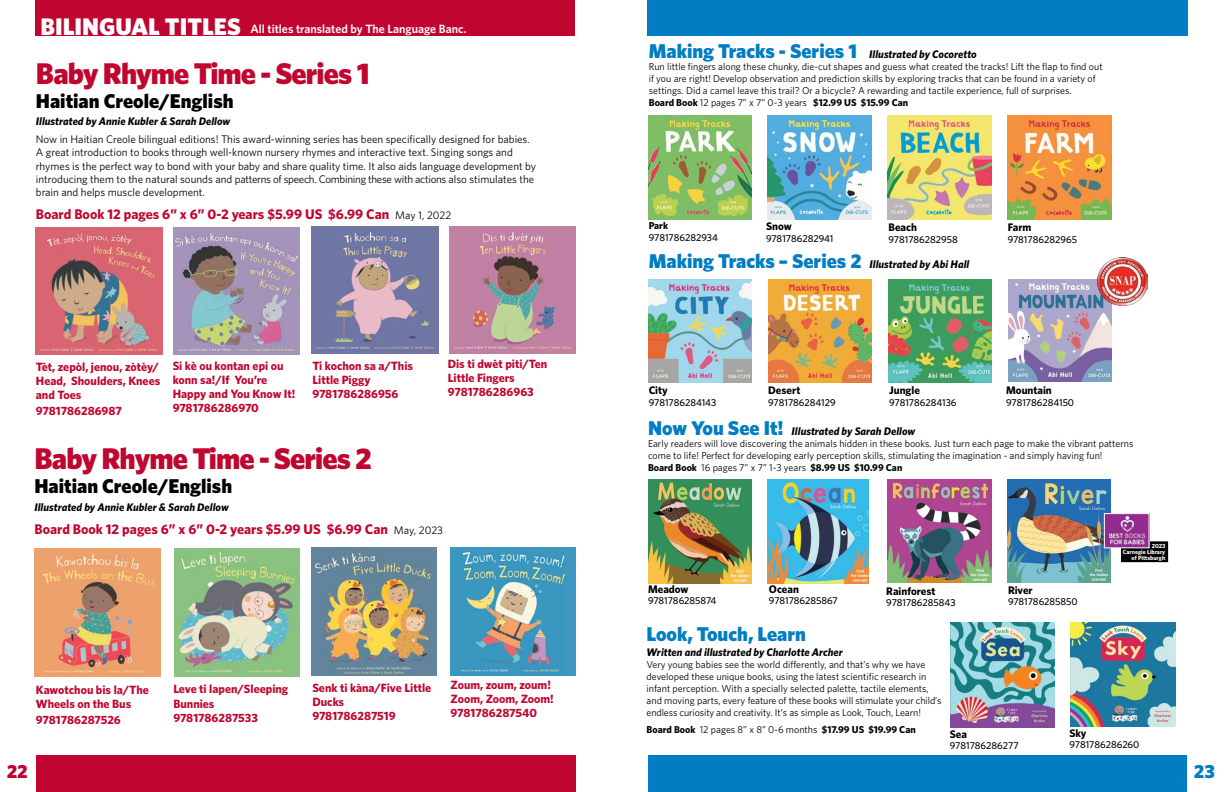
<style>
.page{position:relative;width:1224px;height:792px;background:#fff}
.page>*{position:absolute;margin:0;border:0;box-sizing:border-box;transform-origin:0 0}
.t1{font:900 30px "Whitney";letter-spacing:-.03em;color:#c00630}
.t2{font:900 20px "Whitney";color:#007dc3}
.t3{font:900 20px "Whitney";color:#000}
.t4{font:900 19px "Whitney";color:#c00630}
.t5{font:900 19px "Whitney";color:#007dc3}
.t6{font:700 14px "Whitney";color:#c00630}
.t7{font:700 12px/14px "Whitney";color:#c00630}
.t8{font:600 12px "Whitney";color:#fff}
.t9{font:11px/13.2px "Whitney";color:#000}
.t10{font:italic 700 11px "Whitney";color:#000}
.t11{font:700 11px "Whitney";color:#000}
.t12{font:10px/12px "Whitney";color:#000}
.t13{font:500 10px "Whitney";color:#000}
.t14{font:700 10px "Whitney";color:#000}
.t15{font:700 6px/6px "Whitney";color:#fff;text-align:right}
.s1{font-weight:900;font-size:24px}
.s2{font-weight:400;font-size:11px;color:#000}
.s3{font-weight:700}
.s4{font-weight:700;font-style:italic;font-size:11px;color:#000}
.s5{font-weight:900;font-style:normal;font-size:20px;color:#007dc3}
.s6{font-weight:400}
</style>
<div class="page">
<div style="left:647px;top:0;width:541px;height:35px;background:#007dc3"></div>
<div style="left:648px;top:755px;width:539px;height:37px;background:#007dc3"></div>
<div style="left:36px;top:755px;width:540px;height:37px;background:#c00630"></div>
<div style="left:35px;top:0;width:540px;height:35px;background:#c00630"></div>
<img style="left:648px;top:115px;width:104px;height:104px">
<img style="left:888px;top:115px;width:103px;height:104px">
<img style="left:768px;top:115px;width:103px;height:104px">
<img style="left:1007px;top:115px;width:104px;height:104px">
<img style="left:648px;top:279px;width:103px;height:104px">
<img style="left:888px;top:279px;width:104px;height:104px">
<img style="left:768px;top:279px;width:104px;height:104px">
<img style="left:1008px;top:279px;width:104px;height:103px">
<img style="left:1097px;top:257px;width:50px;height:49px">
<img style="left:36px;top:227px;width:127px;height:127px">
<img style="left:312px;top:227px;width:126px;height:126px">
<img style="left:173px;top:227px;width:127px;height:127px">
<img style="left:449px;top:227px;width:127px;height:126px">
<img style="left:35px;top:549px;width:125px;height:128px">
<img style="left:311px;top:547px;width:125px;height:128px">
<img style="left:174px;top:549px;width:126px;height:128px">
<img style="left:450px;top:547px;width:126px;height:128px">
<img style="left:648px;top:479px;width:104px;height:104px">
<img style="left:888px;top:479px;width:104px;height:104px">
<img style="left:768px;top:479px;width:101px;height:104px">
<img style="left:1008px;top:479px;width:102px;height:104px">
<img style="left:951px;top:623px;width:103px;height:104px">
<img style="left:1071px;top:623px;width:105px;height:104px">
<div style="left:1122px;top:542px;width:46px;height:20px;background:#000"></div>
<div style="left:1121px;top:541px;width:47px;height:21px;border:1px solid #000"></div>
<img style="left:1106px;top:515px;width:41px;height:31px">
<div style="left:1104px;top:513px;width:45px;height:35px;border:1px solid #fff"></div>
<p class="t8" style="left:40px;top:21px;width:428px"><span class="s1">BILINGUAL TITLES</span> All titles translated by The Language Banc.</p>
<h1 class="t1" style="left:36px;top:53px;width:335px">Baby Rhyme Time - Series 1</h1>
<h2 class="t3" style="left:36px;top:87px;width:199px">Haitian Creole/English</h2>
<p class="t10" style="left:36px;top:114px;width:196px">Illustrated by Annie Kubler &amp; Sarah Dellow</p>
<p class="t9" style="left:36px;top:132px;width:502px">Now in Haitian Creole bilingual editions! This award-winning series has been specifically designed for babies.<br>A great introduction to books through well-known nursery rhymes and interactive text. Singing songs and rhymes is the perfect way to bond with your baby and share quality time. It also aids language development by introducing them to the natural sounds and patterns of speech. Combining these with actions also stimulates the brain and helps muscle development.</p>
<h3 class="t6" style="left:36px;top:205px;width:417px">Board Book 12 pages 6” x 6” 0-2 years $5.99 US $6.99 Can <span class="s2">May 1, 2022</span></h3>
<p class="t7" style="left:36px;top:359px;width:126px">Tèt, zepòl, jenou, zòtèy/<br>Head, Shoulders, Knees and Toes</p>
<p class="t7" style="left:36px;top:403px;width:87px">9781786286987</p>
<p class="t7" style="left:173px;top:358px;width:124px">Si kè ou kontan epi ou konn sa!/If You’re<br>Happy and You Know It!<br>9781786286970</p>
<p class="t7" style="left:448px;top:357px;width:101px">Dis ti dwèt piti/Ten<br>Little Fingers<br>9781786286963</p>
<p class="t7" style="left:312px;top:358px;width:102px">Ti kochon sa a/This<br>Little Piggy<br>9781786286956</p>
<h1 class="t1" style="left:34px;top:438px;width:339px">Baby Rhyme Time - Series 2</h1>
<h2 class="t3" style="left:34px;top:472px;width:199px">Haitian Creole/English</h2>
<p class="t10" style="left:34px;top:499px;width:196px">Illustrated by Annie Kubler &amp; Sarah Dellow</p>
<h3 class="t6" style="left:34px;top:520px;width:410px">Board Book 12 pages 6” x 6” 0-2 years $5.99 US $6.99 Can <span class="s2">May, 2023</span></h3>
<p class="t7" style="left:36px;top:683px;width:114px">Kawotchou bis la/The<br>Wheels on the Bus</p>
<p class="t7" style="left:36px;top:713px;width:87px">9781786287526</p>
<p class="t7" style="left:173px;top:682px;width:117px">Leve ti lapen/Sleeping<br>Bunnies<br>9781786287533</p>
<p class="t7" style="left:451px;top:678px;width:105px">Zoum, zoum, zoum!<br>Zoom, Zoom, Zoom!<br>9781786287540</p>
<p class="t7" style="left:312px;top:681px;width:120px">Senk ti kàna/Five Little<br>Ducks<br>9781786287519</p>
<h2 class="t2" style="left:649px;top:37px;width:210px">Making Tracks - Series 1</h2>
<p class="t10" style="left:869px;top:46px;width:109px">Illustrated by Cocoretto</p>
<p class="t12" style="left:649px;top:60px;width:455px">Run little fingers along these chunky, die-cut shapes and guess what created the tracks! Lift the flap to find out if you are right! Develop observation and prediction skills by exploring tracks that can be found in a variety of settings. Did a camel leave this trail? Or a bicycle? A rewarding and tactile experience, full of surprises.<br><span class="s3">Board Book</span> 12 pages 7” x 7” 0-3 years <span class="s3">$12.99 US $15.99 Can</span></p>
<p class="t14" style="left:649px;top:219px;width:21px">Park</p>
<p class="t13" style="left:649px;top:231px;width:71px">9781786282934</p>
<p class="t11" style="left:766px;top:219px;width:27px">Snow</p>
<p class="t13" style="left:766px;top:232px;width:69px">9781786282941</p>
<p class="t11" style="left:889px;top:220px;width:30px">Beach</p>
<p class="t13" style="left:889px;top:233px;width:71px">9781786282958</p>
<p class="t11" style="left:1008px;top:220px;width:25px">Farm</p>
<p class="t13" style="left:1008px;top:233px;width:71px">9781786282965</p>
<h2 class="t2" style="left:649px;top:247px;width:322px">Making Tracks – Series 2 <span class="s4">Illustrated by Abi Hall</span></h2>
<p class="t11" style="left:649px;top:383px;width:20px">City</p>
<p class="t13" style="left:649px;top:396px;width:69px">9781786284143</p>
<p class="t11" style="left:768px;top:383px;width:34px">Desert</p>
<p class="t13" style="left:768px;top:396px;width:69px">9781786284129</p>
<p class="t11" style="left:889px;top:383px;width:32px">Jungle</p>
<p class="t13" style="left:889px;top:396px;width:69px">9781786284136</p>
<p class="t11" style="left:1006px;top:383px;width:47px">Mountain</p>
<p class="t13" style="left:1006px;top:396px;width:70px">9781786284150</p>
<p class="t10" style="left:648px;top:424px;width:269px"><span class="s5">Now You See It!</span> Illustrated by Sarah Dellow</p>
<p class="t12" style="left:648px;top:437px;width:487px">Early readers will love discovering the animals hidden in these books. Just turn each page to make the vibrant patterns come to life! Perfect for developing early perception skills, stimulating the imagination - and simply having fun!<br><span class="s3">Board Book</span> 16 pages 7” x 7” 1-3 years <span class="s3">$8.99 US $10.99 Can</span></p>
<p class="t11" style="left:648px;top:582px;width:42px">Meadow</p>
<p class="t13" style="left:648px;top:594px;width:70px">9781786285874</p>
<p class="t11" style="left:769px;top:582px;width:31px">Ocean</p>
<p class="t13" style="left:769px;top:594px;width:70px">9781786285867</p>
<p class="t11" style="left:886px;top:584px;width:51px">Rainforest</p>
<p class="t13" style="left:886px;top:596px;width:71px">9781786285843</p>
<p class="t11" style="left:1008px;top:583px;width:26px">River</p>
<p class="t13" style="left:1008px;top:595px;width:71px">9781786285850</p>
<p class="t15" style="left:1123px;top:543px;width:44px">2023<br>Carnegie Library of Pittsburgh</p>
<h2 class="t2" style="left:647px;top:620px;width:161px">Look, Touch, Learn</h2>
<p class="t10" style="left:647px;top:644px;width:198px">Written and illustrated by Charlotte Archer</p>
<p class="t12" style="left:647px;top:658px;width:296px">Very young babies see the world differently, and that’s why we have developed these unique books, using the latest scientific research in infant perception. With a specially selected palette, tactile elements, and moving parts, every feature of these books will stimulate your child’s endless curiosity and creativity. It’s as simple as Look, Touch, Learn!</p>
<p class="t14" style="left:647px;top:722px;width:271px">Board Book <span class="s6">12 pages 8” x 8” 0-6 months</span> $17.99 US $19.99 Can</p>
<p class="t11" style="left:950px;top:726px;width:19px">Sea</p>
<p class="t13" style="left:950px;top:739px;width:70px">9781786286277</p>
<p class="t11" style="left:1069px;top:726px;width:19px">Sky</p>
<p class="t13" style="left:1069px;top:738px;width:72px">9781786286260</p>
<h3 class="t4" style="left:7px;top:758px;width:23px">22</h3>
<h3 class="t5" style="left:1194px;top:758px;width:23px">23</h3>
</div>
